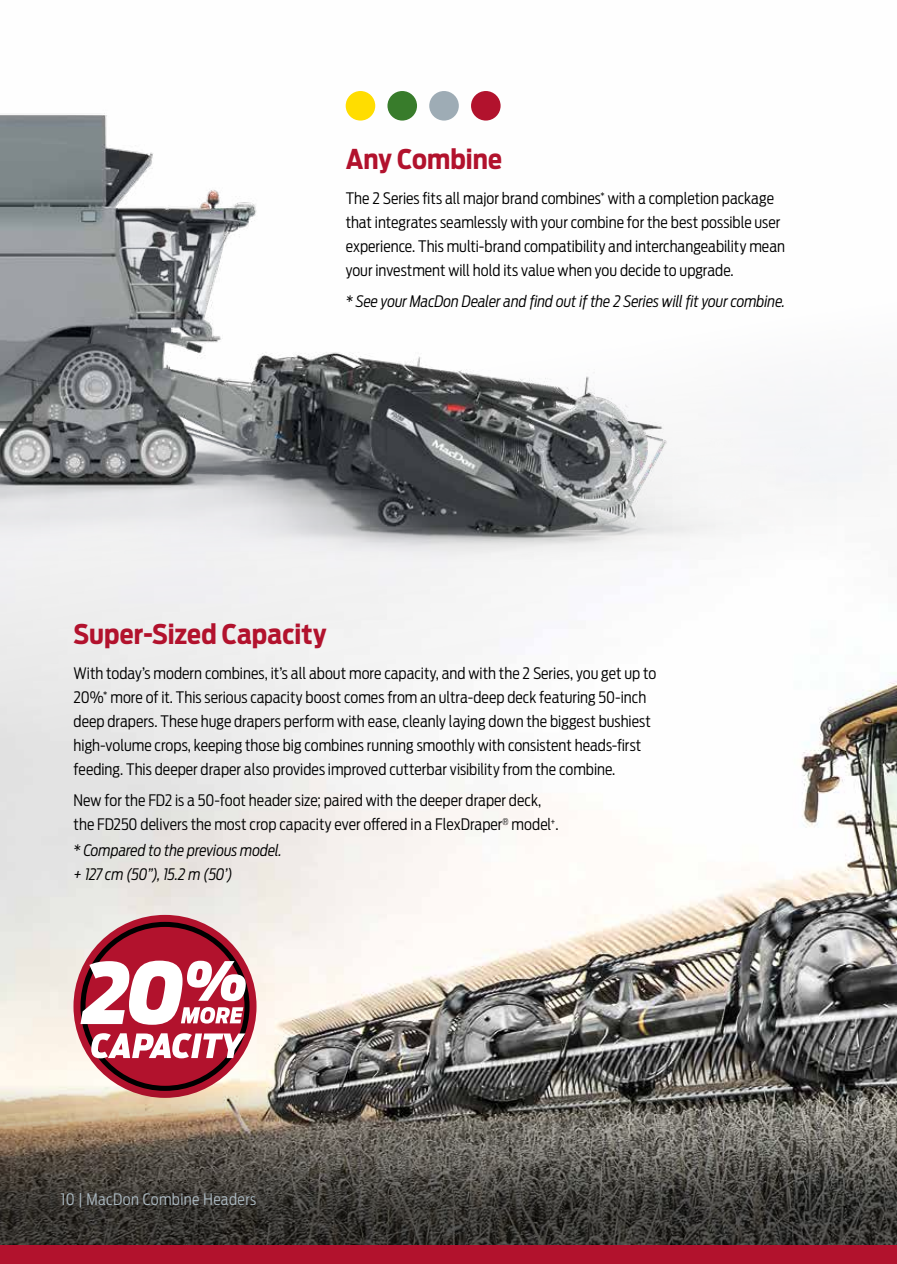
<style>
.page{position:relative;width:897px;height:1264px;background:#fff}
.page>*{position:absolute;margin:0;border:0;box-sizing:border-box;transform-origin:0 0}
.t1{font:700 27px "Antenna Cond";letter-spacing:.005em;color:#b2122d}
.t2{font:300 15.75px/24px "Antenna Cond";color:#000}
.t3{font:italic 300 15.75px/24px "Antenna Cond";letter-spacing:-.005em;color:#000}
.t4{font:300 15.75px "Antenna Cond";letter-spacing:.025em;color:#a9b7bf}
</style>
<div class="page">
<img style="left:0;top:418px;width:896px;height:541px">
<img style="left:0;top:91px;width:836px;height:541px">
<svg style="left:73px;top:915px;width:183px;height:183px;background:#951026"></svg>
<div style="left:429px;top:91px;width:30px;height:30px;background:#9eacb5;border-radius:50%"></div>
<div style="left:345px;top:91px;width:30px;height:30px;background:#fd0;border-radius:50%"></div>
<div style="left:471px;top:91px;width:29px;height:30px;background:#b2122d;border-radius:50%"></div>
<div style="left:387px;top:91px;width:30px;height:30px;background:#387c2b;border-radius:50%"></div>
<svg style="left:0;top:959px;width:896px;height:286px;background:#7d706b"></svg>
<div style="left:0;top:1245px;width:896px;height:19px;background:#b2122d"></div>
<h1 class="t1" style="left:345px;top:143px;width:158px">Any Combine</h1>
<p class="t2" style="left:345px;top:186px;width:441px">The 2 Series fits all major brand combines<sup>*</sup> with a completion package that integrates seamlessly with your combine for the best possible user experience. This multi-brand compatibility and interchangeability mean your investment will hold its value when you decide to upgrade.</p>
<p class="t3" style="left:345px;top:289px;width:441px">* See your MacDon Dealer and find out if the 2 Series will fit your combine.</p>
<h1 class="t1" style="left:73px;top:617px;width:254px">Super-Sized Capacity</h1>
<p class="t2" style="left:74px;top:661px;width:584px">With today’s modern combines, it’s all about more capacity, and with the 2 Series, you get up to 20%<sup>*</sup> more of it. This serious capacity boost comes from an ultra-deep deck featuring 50-inch deep drapers. These huge drapers perform with ease, cleanly laying down the biggest bushiest high-volume crops, keeping those big combines running smoothly with consistent heads-first feeding. This deeper draper also provides improved cutterbar visibility from the combine.</p>
<p class="t2" style="left:74px;top:788px;width:486px">New for the FD2 is a 50-foot header size; paired with the deeper draper deck, the FD250 delivers the most crop capacity ever offered in a FlexDraper<sup>®</sup> model<sup>+</sup>.</p>
<p class="t3" style="left:73px;top:838px;width:210px">* Compared to the previous model. + 127 cm (50”), 15.2 m (50’)</p>
<p class="t4" style="left:61px;top:1190px;width:197px">10 | MacDon Combine Headers</p>
</div>
